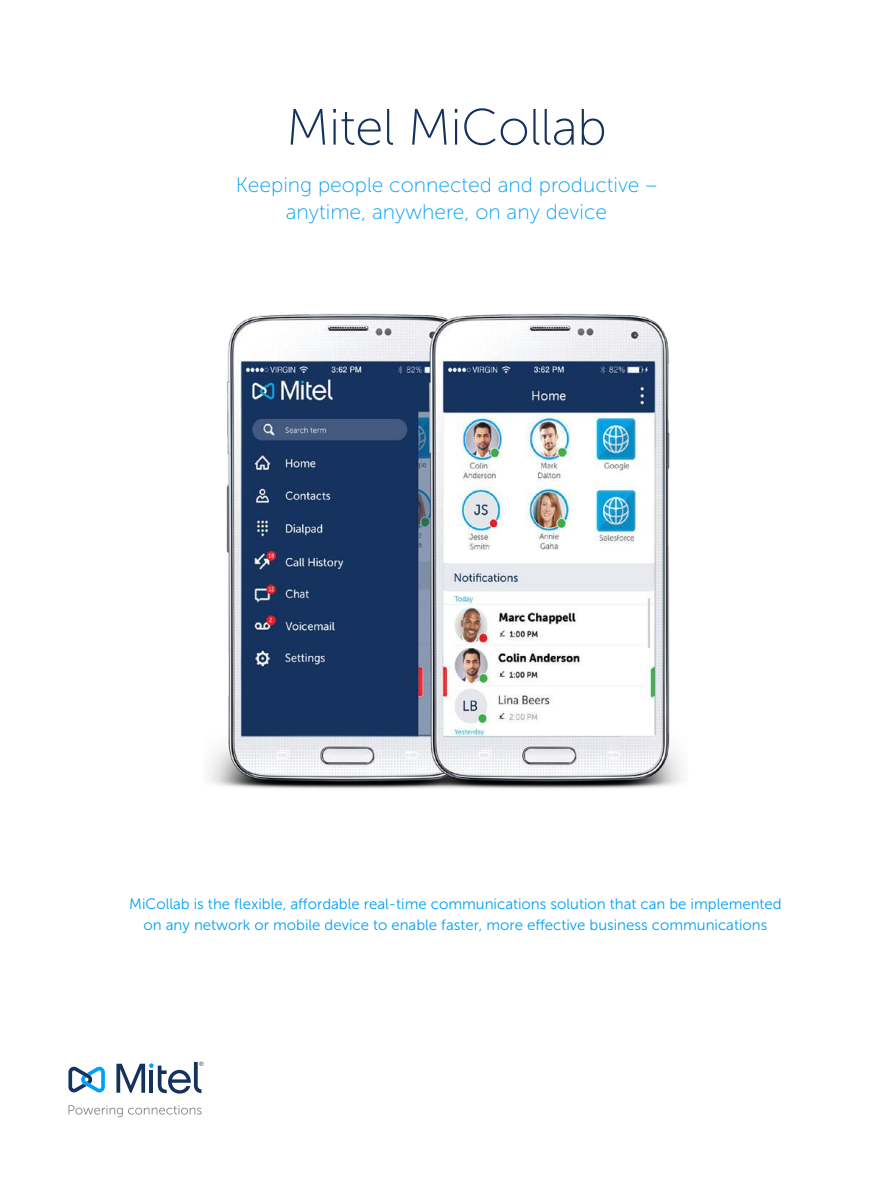
<style>
.page{position:relative;width:893px;height:1187px;background:#fff}
.page>*{position:absolute;margin:0;border:0;box-sizing:border-box;transform-origin:0 0}
.t1{font:51px "Museo Sans 100";letter-spacing:-.01em;color:#15325f}
.t2{font:21px/27px "Museo Sans 100";color:#00a1f4;text-align:center}
.t3{font:15px/20.2px "Museo Sans 300";color:#00a1f4;text-align:center}
</style>
<div class="page">
<svg style="left:68px;top:1105px;width:134px;height:12px"></svg>
<svg style="left:68px;top:1066px;width:37px;height:26px"></svg>
<svg style="left:116px;top:1061px;width:87px;height:32px"></svg>
<img style="left:209px;top:313px;width:474px;height:476px">
<h1 class="t1" style="left:286px;top:100px;width:322px">Mitel MiCollab</h1>
<h2 class="t2" style="left:236px;top:171px;width:423px">Keeping people connected and productive – anytime, anywhere, on any device</h2>
<p class="t3" style="left:129px;top:894px;width:654px">MiCollab is the flexible, affordable real-time communications solution that can be implemented on any network or mobile device to enable faster, more effective business communications</p>
</div>
